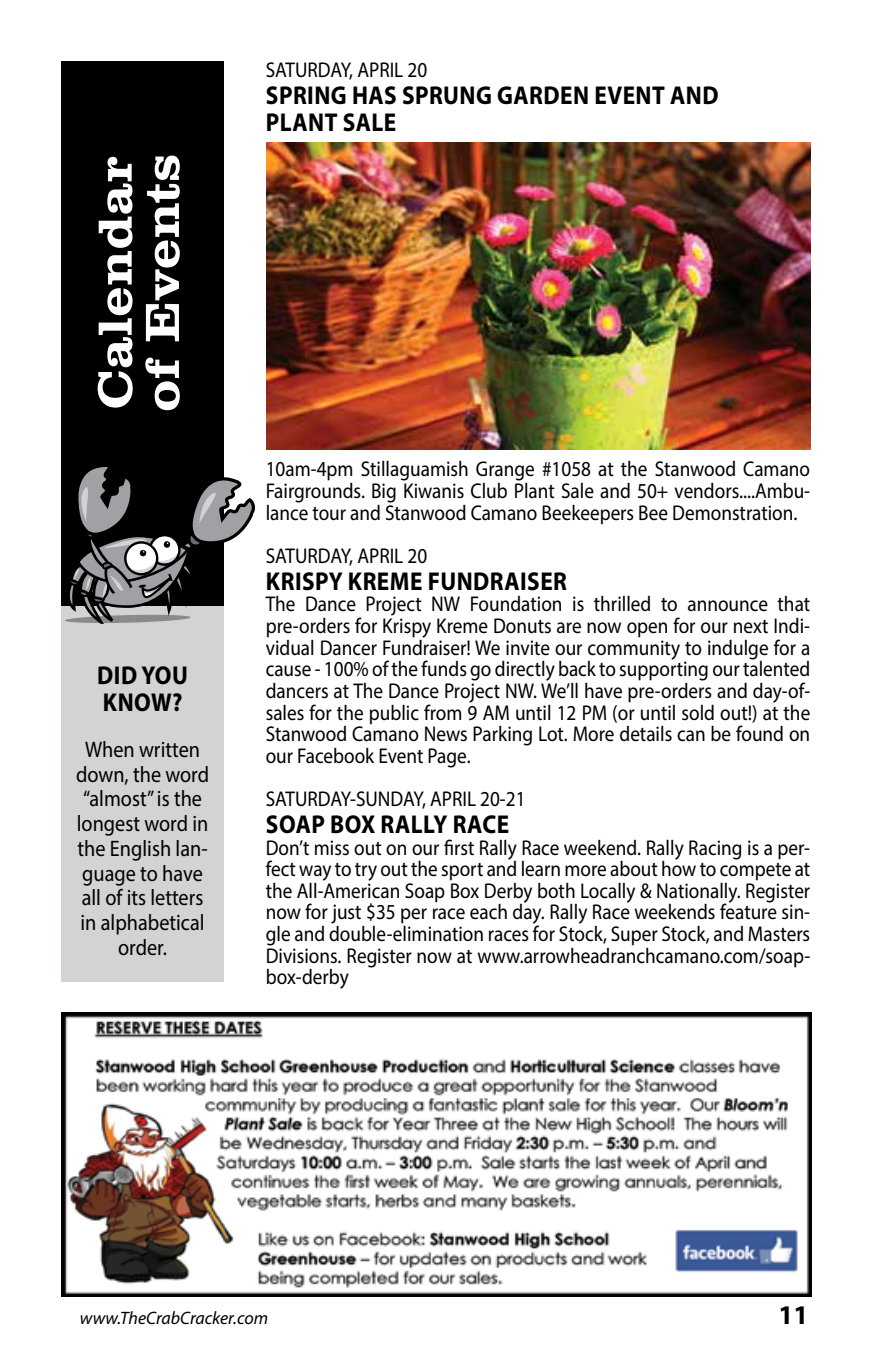
<style>
.page{position:relative;width:871px;height:1357px;background:#fff}
.page>*{position:absolute;margin:0;border:0;box-sizing:border-box;transform-origin:0 0}
.t1{font:49.5px/47.2px "Clarendon";color:#fff;scale:1.1 1}
.t2{font:700 27px "Myriad Pro";color:#000}
.t3{font:700 25.88px/27px "Myriad Pro";letter-spacing:.02em;color:#000;scale:.9 1}
.t4{font:22.5px/24.8px "Myriad Pro";color:#000;text-align:center;scale:.9 1}
.t5{font:21.38px/21.6px "Myriad Pro";color:#000;text-align:justify;scale:.9 1}
.t6{font:italic 18px "Myriad Pro";color:#000}
</style>
<div class="page">
<div style="left:61px;top:521px;width:162px;height:460px;background:#d1d3d4"></div>
<div style="left:61px;top:61px;width:162px;height:545px;background:#000"></div>
<svg style="left:65px;top:458px;width:190px;height:167px"></svg>
<img style="left:61px;top:1012px;width:750px;height:284px">
<img style="left:266px;top:143px;width:544px;height:306px">
<h1 class="t1" style="left:91px;top:412px;width:236px;rotate:-90deg">Calendar of Events</h1>
<p class="t3" style="left:97px;top:660px;width:102px">DID YOU<br>KNOW?</p>
<p class="t4" style="left:76px;top:737px;width:149px">When written down, the word “almost” is the longest word in the English lan&shy;guage to have all of its letters in alphabetical order.</p>
<p class="t5" style="left:266px;top:58px;width:181px">SATURDAY, APRIL 20</p>
<p class="t3" style="left:266px;top:81px;width:504px">SPRING HAS SPRUNG GARDEN EVENT AND<br>PLANT SALE</p>
<p class="t5" style="left:266px;top:458px;width:606px">10am-4pm Stillaguamish Grange #1058 at the Stanwood Camano Fairgrounds. Big Kiwanis Club Plant Sale and 50+ vendors....Ambu&shy;lance tour and Stanwood Camano Beekeepers Bee Demonstration.</p>
<p class="t5" style="left:266px;top:544px;width:181px">SATURDAY, APRIL 20</p>
<p class="t3" style="left:266px;top:567px;width:336px">KRISPY KREME FUNDRAISER</p>
<p class="t5" style="left:266px;top:593px;width:606px">The Dance Project NW Foundation is thrilled to announce that pre-orders for Krispy Kreme Donuts are now open for our next Indi&shy;vidual Dancer Fundraiser! We invite our community to indulge for a cause - 100% of the funds go directly back to supporting our talented dancers at The Dance Project NW. We’ll have pre-orders and day-of&shy;sales for the public from 9 AM until 12 PM (or until sold out!) at the Stanwood Camano News Parking Lot. More details can be found on our Facebook Event Page.</p>
<p class="t5" style="left:266px;top:788px;width:290px">SATURDAY-SUNDAY, APRIL 20-21</p>
<p class="t3" style="left:266px;top:810px;width:272px">SOAP BOX RALLY RACE</p>
<p class="t5" style="left:266px;top:836px;width:606px">Don’t miss out on our first Rally Race weekend. Rally Racing is a per&shy;fect way to try out the sport and learn more about how to compete at the All-American Soap Box Derby both Locally &amp; Nationally. Register now for just $35 per race each day. Rally Race weekends feature sin&shy;gle and double-elimination races for Stock, Super Stock, and Masters Divisions. Register now at www.arrowheadranchcamano.com/soap&shy;box-derby</p>
<p class="t6" style="left:80px;top:1306px;width:190px">www.TheCrabCracker.com</p>
<p class="t2" style="left:778px;top:1297px;width:31px">11</p>
</div>
